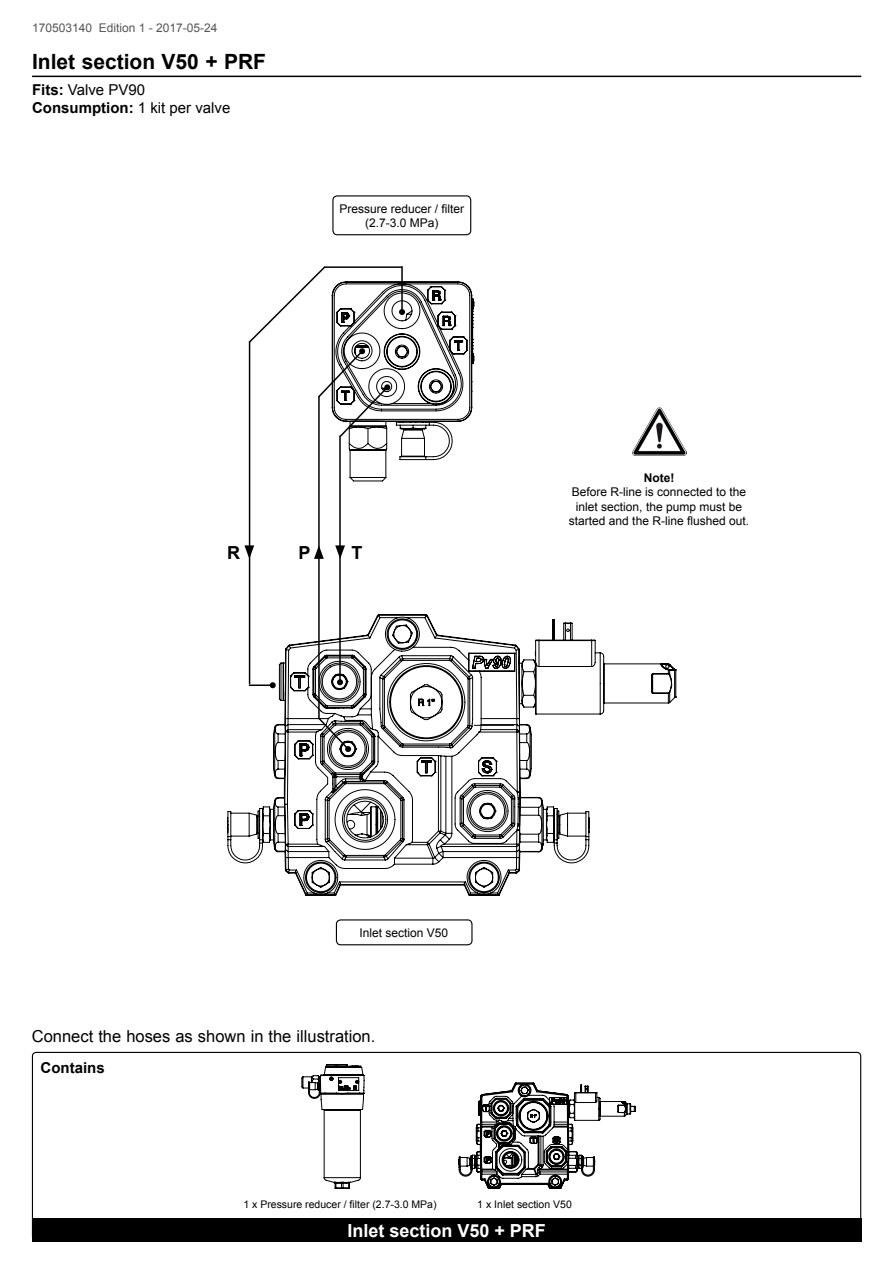
<style>
.page{position:relative;width:893px;height:1263px;background:#fff}
.page>*{position:absolute;margin:0;border:0;box-sizing:border-box;transform-origin:0 0}
.t1{font:700 21px "Arial";color:#000}
.t2{font:700 18px "Arial";color:#fff}
.t3{font:700 18px "Arial";color:#000}
.t4{font:16.5px "Arial";color:#000}
.t5{font:15px/18px "Arial";color:#000}
.t6{font:700 15px "Arial";color:#000}
.t7{font:12px/14.4px "Arial";color:#000;text-align:center}
.t8{font:12px "Arial";color:#555}
.t9{font:700 12px "Arial";color:#000}
.t10{font:10.5px "Arial";color:#000}
.s1{font-weight:700}
</style>
<div class="page">
<hr style="left:32px;top:76px;width:829px;height:1px;background:#000">
<div style="left:32px;top:1218px;width:829px;height:24px;background:#000"></div>
<div style="left:336px;top:919px;width:136px;height:26px;border:1px solid #000;border-radius:4px"></div>
<div style="left:332px;top:195px;width:139px;height:40px;border:1px solid #000;border-radius:4px"></div>
<svg style="left:227px;top:282px;width:449px;height:613px"></svg>
<hr style="left:339px;top:436px;width:2px;height:246px;background:#000">
<svg style="left:337px;top:679px;width:6px;height:6px"></svg>
<svg style="left:317px;top:716px;width:34px;height:36px"></svg>
<hr style="left:318px;top:396px;width:2px;height:323px;background:#000">
<hr style="left:401px;top:266px;width:2px;height:46px;background:#000">
<svg style="left:399px;top:309px;width:6px;height:6px"></svg>
<hr style="left:249px;top:684px;width:24px;height:2px;background:#000">
<svg style="left:270px;top:682px;width:6px;height:6px"></svg>
<hr style="left:249px;top:341px;width:1px;height:343px;background:#000">
<svg style="left:247px;top:266px;width:144px;height:173px"></svg>
<hr style="left:324px;top:266px;width:78px;height:2px;background:#000">
<svg style="left:335px;top:545px;width:10px;height:14px"></svg>
<svg style="left:314px;top:545px;width:10px;height:14px"></svg>
<svg style="left:244px;top:545px;width:10px;height:14px"></svg>
<hr style="left:474px;top:725px;width:40px;height:1px;background:#000">
<img style="left:632px;top:408px;width:55px;height:48px">
<svg style="left:302px;top:1064px;width:62px;height:124px"></svg>
<svg style="left:459px;top:1082px;width:177px;height:106px"></svg>
<p class="t8" style="left:32px;top:20px;width:187px">170503140 Edition 1 - 2017-05-24</p>
<h1 class="t1" style="left:32px;top:48px;width:235px">Inlet section V50 + PRF</h1>
<p class="t5" style="left:32px;top:81px;width:200px"><span class="s1">Fits:</span> Valve PV90<br><span class="s1">Consumption:</span> 1 kit per valve</p>
<p class="t7" style="left:339px;top:201px;width:126px">Pressure reducer / filter (2.7-3.0 MPa)</p>
<h2 class="t3" style="left:227px;top:540px;width:14px">R</h2>
<h2 class="t3" style="left:298px;top:540px;width:14px">P</h2>
<h2 class="t3" style="left:352px;top:540px;width:12px">T</h2>
<p class="t9" style="left:644px;top:470px;width:32px">Note!</p>
<p class="t7" style="left:569px;top:485px;width:182px">Before R-line is connected to the inlet section, the pump must be started and the R-line flushed out.</p>
<p class="t7" style="left:359px;top:925px;width:90px">Inlet section V50</p>
<h3 class="t4" style="left:32px;top:1025px;width:345px">Connect the hoses as shown in the illustration.</h3>
<p class="t6" style="left:41px;top:1058px;width:66px">Contains</p>
<p class="t10" style="left:243px;top:1197px;width:195px">1 x Pressure reducer / filter (2.7-3.0 MPa)</p>
<p class="t10" style="left:477px;top:1197px;width:96px">1 x Inlet section V50</p>
<h2 class="t2" style="left:347px;top:1218px;width:200px">Inlet section V50 + PRF</h2>
</div>
